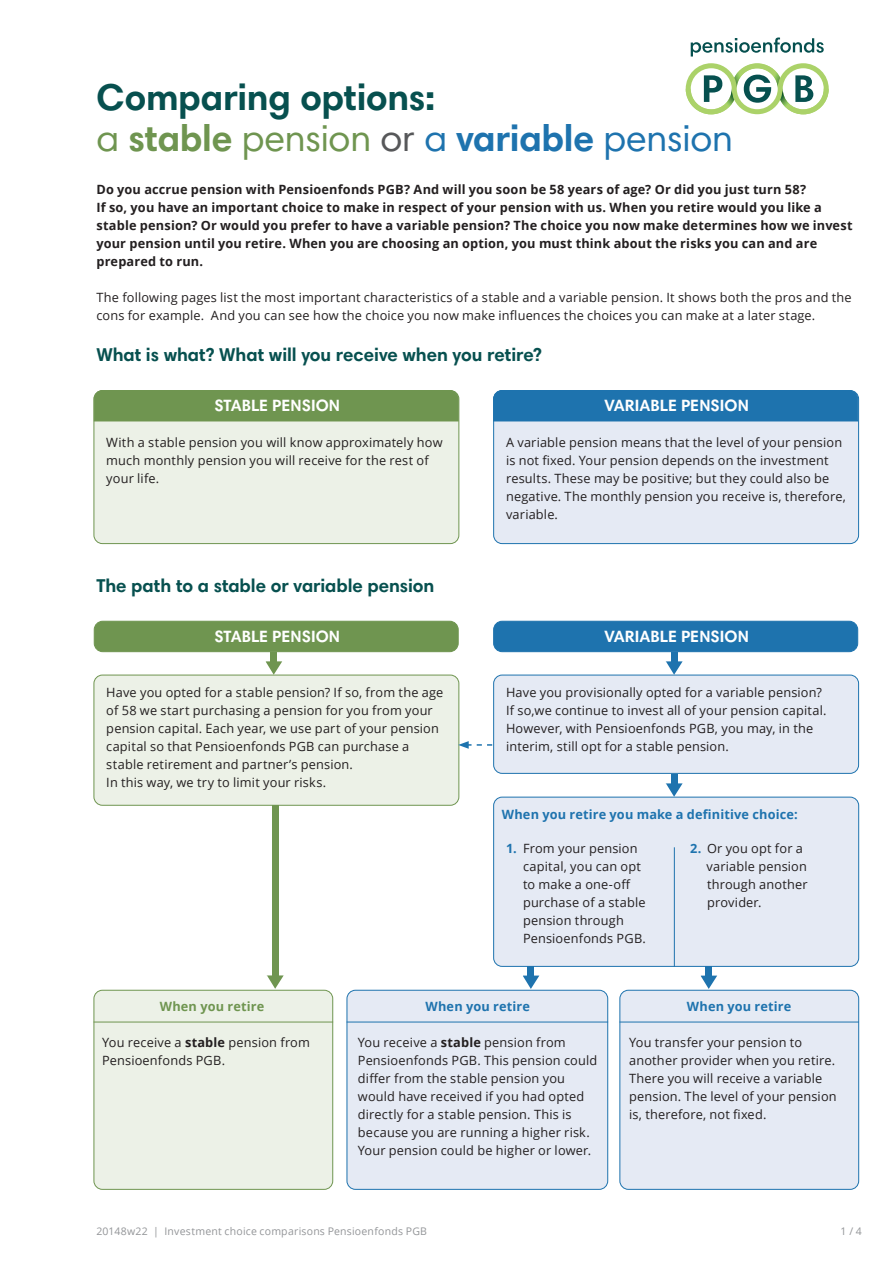
<style>
.page{position:relative;width:893px;height:1263px;background:#fff}
.page>*{position:absolute;margin:0;border:0;box-sizing:border-box;transform-origin:0 0}
.t1{font:700 37.5px/40.5px "Harmonia Sans Pro";letter-spacing:-.005em;color:#07504f}
.t2{font:700 18.75px "Harmonia Sans Pro";letter-spacing:-.005em;color:#07504f}
.t3{font:700 16.5px "Harmonia Sans Pro";color:#fff}
.t4{font:12.75px/18px "Open Sans";letter-spacing:.015em;color:#231f20}
.t5{font:700 12.75px/18px "Open Sans";letter-spacing:.01em;color:#231f20}
.t6{font:700 12.75px "Open Sans";letter-spacing:.01em;color:#1e73ae}
.t7{font:700 12.75px "Open Sans";letter-spacing:.01em;color:#6f9550}
.t8{font:10.5px "Open Sans";letter-spacing:.02em;color:#939598}
.s1{font-weight:400;color:#6f9550}
.s2{color:#6f9550}
.s3{font-weight:400;color:#57585a}
.s4{font-weight:400;color:#1e73ae}
.s5{color:#1e73ae}
.s6{font-weight:700;color:#1e73ae}
.s7{font-weight:700}
</style>
<div class="page">
<svg style="left:691px;top:37px;width:133px;height:20px"></svg>
<svg style="left:686px;top:63px;width:143px;height:51px"></svg>
<div style="left:94px;top:621px;width:364px;height:31px;background:#6f9550;border-radius:9px"></div>
<div style="left:94px;top:621px;width:365px;height:31px;border:1px solid #6f9550;border-radius:9px"></div>
<div style="left:494px;top:621px;width:364px;height:31px;background:#1e73ae;border-radius:9px"></div>
<div style="left:493px;top:621px;width:365px;height:31px;border:1px solid #1e73ae;border-radius:9px"></div>
<div style="left:94px;top:675px;width:365px;height:130px;background:#ecf1e7;border-radius:9px"></div>
<div style="left:94px;top:675px;width:365px;height:131px;border:1px solid #6f9550;border-radius:9px"></div>
<div style="left:494px;top:675px;width:365px;height:98px;background:#e5eaf4;border-radius:9px"></div>
<div style="left:493px;top:675px;width:366px;height:99px;border:1px solid #1e73ae;border-radius:9px"></div>
<div style="left:671px;top:652px;width:6px;height:13px;background:#1e73ae"></div>
<svg style="left:666px;top:661px;width:17px;height:14px"></svg>
<div style="left:671px;top:774px;width:6px;height:13px;background:#1e73ae"></div>
<svg style="left:666px;top:783px;width:17px;height:14px"></svg>
<div style="left:271px;top:652px;width:6px;height:13px;background:#6f9550"></div>
<svg style="left:265px;top:661px;width:17px;height:14px"></svg>
<div style="left:272px;top:806px;width:6px;height:173px;background:#6f9550"></div>
<svg style="left:267px;top:975px;width:17px;height:14px"></svg>
<svg style="left:458px;top:741px;width:34px;height:8px"></svg>
<div style="left:494px;top:797px;width:365px;height:169px;background:#e5eaf4;border-radius:9px"></div>
<div style="left:493px;top:797px;width:366px;height:170px;border:1px solid #1e73ae;border-radius:9px"></div>
<div style="left:528px;top:967px;width:6px;height:12px;background:#1e73ae"></div>
<svg style="left:523px;top:975px;width:16px;height:14px"></svg>
<div style="left:706px;top:967px;width:6px;height:12px;background:#1e73ae"></div>
<svg style="left:700px;top:975px;width:17px;height:14px"></svg>
<hr style="left:674px;top:847px;width:1px;height:120px;background:#1e73ae">
<div style="left:94px;top:390px;width:365px;height:154px;background:#ecf1e7;border-radius:9px"></div>
<div style="left:94px;top:390px;width:365px;height:154px;border:1px solid #6f9550;border-radius:9px"></div>
<div style="left:93px;top:390px;width:366px;height:32px;background:#6f9550"></div>
<div style="left:494px;top:390px;width:365px;height:154px;background:#e5eaf4;border-radius:9px"></div>
<div style="left:493px;top:390px;width:366px;height:154px;border:1px solid #1e73ae;border-radius:9px"></div>
<div style="left:493px;top:390px;width:365px;height:32px;background:#1e73ae"></div>
<div style="left:94px;top:990px;width:239px;height:199px;background:#ecf1e7;border-radius:9px"></div>
<div style="left:94px;top:990px;width:239px;height:200px;border:1px solid #6f9550;border-radius:9px"></div>
<hr style="left:94px;top:1022px;width:239px;height:1px;background:#6f9550">
<div style="left:347px;top:990px;width:261px;height:199px;background:#e5eaf4;border-radius:9px"></div>
<div style="left:347px;top:990px;width:261px;height:200px;border:1px solid #1e73ae;border-radius:9px"></div>
<hr style="left:347px;top:1022px;width:261px;height:1px;background:#1e73ae">
<div style="left:620px;top:990px;width:239px;height:199px;background:#e5eaf4;border-radius:9px"></div>
<div style="left:619px;top:990px;width:240px;height:200px;border:1px solid #1e73ae;border-radius:9px"></div>
<hr style="left:619px;top:1022px;width:240px;height:1px;background:#1e73ae">
<h1 class="t1" style="left:96px;top:76px;width:638px">Comparing options:<br><span class="s1">a</span> <span class="s2">stable</span> <span class="s1">pension</span> <span class="s3">or</span> <span class="s4">a</span> <span class="s5">variable</span> <span class="s4">pension</span></h1>
<p class="t5" style="left:96px;top:180px;width:758px">Do you accrue pension with Pensioenfonds PGB? And will you soon be 58 years of age? Or did you just turn 58?<br>If so, you have an important choice to make in respect of your pension with us. When you retire would you like a stable pension? Or would you prefer to have a variable pension? The choice you now make determines how we invest your pension until you retire. When you are choosing an option, you must think about the risks you can and are prepared to run.</p>
<p class="t4" style="left:96px;top:288px;width:757px">The following pages list the most important characteristics of a stable and a variable pension. It shows both the pros and the cons for example. And you can see how the choice you now make influences the choices you can make at a later stage.</p>
<h2 class="t2" style="left:96px;top:343px;width:447px">What is what? What will you receive when you retire?</h2>
<p class="t3" style="left:214px;top:395px;width:127px">STABLE PENSION</p>
<p class="t3" style="left:604px;top:395px;width:146px">VARIABLE PENSION</p>
<p class="t4" style="left:106px;top:433px;width:338px">With a stable pension you will know approximately how much monthly pension you will receive for the rest of your life.</p>
<h2 class="t2" style="left:96px;top:574px;width:339px">The path to a stable or variable pension</h2>
<p class="t4" style="left:506px;top:433px;width:341px">A variable pension means that the level of your pension is not fixed. Your pension depends on the investment results. These may be positive; but they could also be negative. The monthly pension you receive is, therefore, variable.</p>
<p class="t3" style="left:214px;top:626px;width:127px">STABLE PENSION</p>
<p class="t3" style="left:604px;top:626px;width:146px">VARIABLE PENSION</p>
<p class="t4" style="left:106px;top:683px;width:338px">Have you opted for a stable pension? If so, from the age of 58 we start purchasing a pension for you from your pension capital. Each year, we use part of your pension capital so that Pensioenfonds PGB can purchase a stable retirement and partner’s pension.<br>In this way, we try to limit your risks.</p>
<p class="t4" style="left:506px;top:683px;width:322px">Have you provisionally opted for a variable pension?<br>If so,we continue to invest all of your pension capital.<br>However, with Pensioenfonds PGB, you may, in the interim, still opt for a stable pension.</p>
<p class="t6" style="left:502px;top:805px;width:297px">When you retire you make a definitive choice:</p>
<p class="t4" style="left:523px;top:839px;width:124px;text-indent:-17px"><span class="s6">1.</span> From your pension capital, you can opt to make a one-off purchase of a stable pension through<br>Pensioenfonds PGB.</p>
<p class="t4" style="left:707px;top:839px;width:103px;text-indent:-17px"><span class="s6">2.</span> Or you opt for a variable pension through another provider.</p>
<p class="t7" style="left:160px;top:997px;width:106px">When you retire</p>
<p class="t4" style="left:102px;top:1033px;width:209px">You receive a <span class="s7">stable</span> pension from<br>Pensioenfonds PGB.</p>
<p class="t6" style="left:425px;top:997px;width:106px">When you retire</p>
<p class="t4" style="left:358px;top:1033px;width:241px">You receive a <span class="s7">stable</span> pension from Pensioenfonds PGB. This pension could differ from the stable pension you would have received if you had opted directly for a stable pension. This is because you are running a higher risk.<br>Your pension could be higher or lower.</p>
<p class="t6" style="left:687px;top:997px;width:106px">When you retire</p>
<p class="t4" style="left:629px;top:1033px;width:209px">You transfer your pension to another provider when you retire.<br>There you will receive a variable pension. The level of your pension is, therefore, not fixed.</p>
<p class="t8" style="left:96px;top:1224px;width:332px">20148w22 | Investment choice comparisons Pensioenfonds PGB</p>
<p class="t8" style="left:841px;top:1224px;width:23px">1 / 4</p>
</div>
